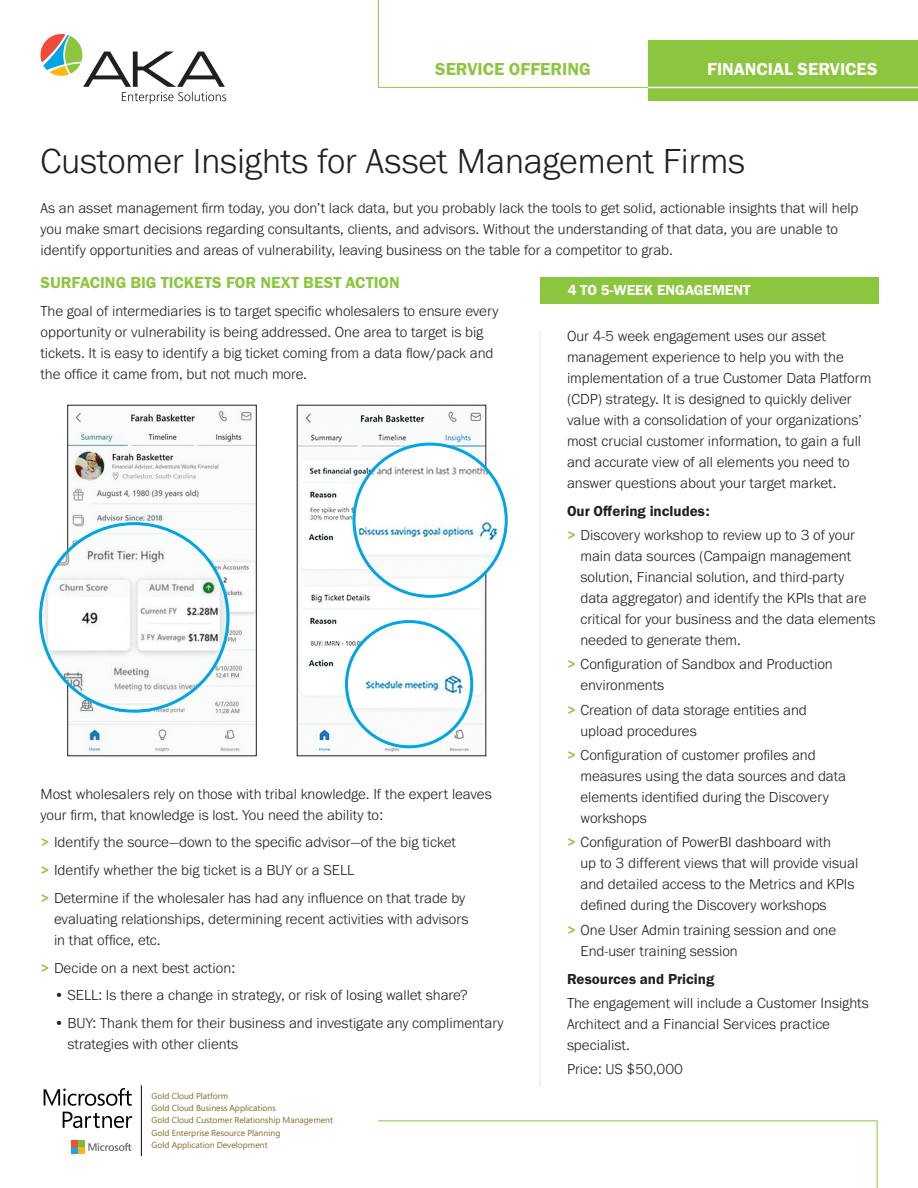
<style>
.page{position:relative;width:918px;height:1188px;background:#fff}
.page>*{position:absolute;margin:0;border:0;box-sizing:border-box;transform-origin:0 0}
.t1{font:300 36px "Franklin Gothic URW";color:#231f20}
.t2{font:18px "Franklin Gothic URW Dem";color:#fff}
.t3{font:18px "Franklin Gothic URW Dem";color:#8bc63e}
.t4{font:16.5px "Franklin Gothic URW Dem";color:#8bc63e}
.t5{font:300 15px/21px "Franklin Gothic URW";color:#231f20}
.t6{font:15px "Franklin Gothic URW Dem";color:#231f20}
.t7{font:15px "Franklin Gothic URW Dem";color:#fff}
.t8{font:8.7px/12.5px "Segoe Pro";color:#846b29}
.s1{font-weight:500;color:#8bc63e}
</style>
<div class="page">
<svg style="left:378px;top:0;width:270px;height:88px"></svg>
<svg style="left:40px;top:34px;width:186px;height:70px"></svg>
<div style="left:648px;top:40px;width:270px;height:61px;background:#8bc63e"></div>
<hr style="left:648px;top:87px;width:270px;height:1px;background:#fff">
<hr style="left:540px;top:331px;width:1px;height:756px;background:#e6e7e9">
<svg style="left:378px;top:1120px;width:500px;height:68px"></svg>
<svg style="left:44px;top:1088px;width:88px;height:18px"></svg>
<svg style="left:63px;top:1112px;width:69px;height:16px"></svg>
<svg style="left:72px;top:1141px;width:59px;height:12px"></svg>
<hr style="left:141px;top:1085px;width:1px;height:71px;background:#040503">
<img style="left:299px;top:411px;width:185px;height:342px">
<img style="left:70px;top:411px;width:184px;height:343px">
<img style="left:40px;top:524px;width:188px;height:187px;border-radius:94px">
<img style="left:354px;top:444px;width:152px;height:152px;border-radius:76px">
<div style="left:352px;top:443px;width:156px;height:155px;border:3px solid #00a5e3;border-radius:50%"></div>
<img style="left:346px;top:622px;width:126px;height:125px;border-radius:63px">
<div style="left:345px;top:620px;width:128px;height:128px;border:3px solid #00a5e3;border-radius:50%"></div>
<div style="left:540px;top:277px;width:338px;height:27px;background:#8bc63e"></div>
<p class="t3" style="left:435px;top:57px;width:157px">SERVICE OFFERING</p>
<p class="t2" style="left:707px;top:57px;width:172px">FINANCIAL SERVICES</p>
<h1 class="t1" style="left:40px;top:138px;width:706px">Customer Insights for Asset Management Firms</h1>
<p class="t5" style="left:40px;top:197px;width:820px">As an asset management firm today, you don’t lack data, but you probably lack the tools to get solid, actionable insights that will help you make smart decisions regarding consultants, clients, and advisors. Without the understanding of that data, you are unable to identify opportunities and areas of vulnerability, leaving business on the table for a competitor to grab.</p>
<p class="t4" style="left:40px;top:272px;width:361px">SURFACING BIG TICKETS FOR NEXT BEST ACTION</p>
<p class="t5" style="left:40px;top:300px;width:460px">The goal of intermediaries is to target specific wholesalers to ensure every opportunity or vulnerability is being addressed. One area to target is big tickets. It is easy to identify a big ticket coming from a data flow/pack and the office it came from, but not much more.</p>
<p class="t5" style="left:40px;top:783px;width:453px">Most wholesalers rely on those with tribal knowledge. If the expert leaves your firm, that knowledge is lost. You need the ability to:</p>
<p class="t5" style="left:40px;top:828px;width:426px;line-height:27.8px"><span class="s1">&gt;</span> Identify the source—down to the specific advisor—of the big ticket <span class="s1">&gt;</span> Identify whether the big ticket is a BUY or a SELL<br><span class="s1">&gt;</span> Determine if the wholesaler has had any influence on that trade by</p>
<p class="t5" style="left:54px;top:908px;width:416px">evaluating relationships, determining recent activities with advisors in that office, etc.</p>
<p class="t5" style="left:40px;top:957px;width:196px"><span class="s1">&gt;</span> Decide on a next best action:</p>
<p class="t5" style="left:54px;top:984px;width:415px">• SELL: Is there a change in strategy, or risk of losing wallet share?</p>
<p class="t5" style="left:68px;top:1012px;width:438px;text-indent:-14px">• BUY: Thank them for their business and investigate any complimentary strategies with other clients</p>
<p class="t8" style="left:152px;top:1089px;width:183px">Gold Cloud Platform<br>Gold Cloud Business Applications<br>Gold Cloud Customer Relationship Management Gold Enterprise Resource Planning<br>Gold Application Development</p>
<p class="t7" style="left:568px;top:281px;width:184px">4 TO 5-WEEK ENGAGEMENT</p>
<p class="t5" style="left:567px;top:325px;width:306px">Our 4-5 week engagement uses our asset management experience to help you with the implementation of a true Customer Data Platform (CDP) strategy. It is designed to quickly deliver value with a consolidation of your organizations’ most crucial customer information, to gain a full and accurate view of all elements you need to answer questions about your target market.</p>
<p class="t6" style="left:567px;top:501px;width:144px">Our Offering includes:</p>
<p class="t5" style="left:580px;top:524px;width:297px;text-indent:-14px"><span class="s1">&gt;</span> Discovery workshop to review up to 3 of your main data sources (Campaign management solution, Financial solution, and third-party data aggregator) and identify the KPIs that are critical for your business and the data elements needed to generate them.</p>
<p class="t5" style="left:580px;top:653px;width:254px;text-indent:-14px"><span class="s1">&gt;</span> Configuration of Sandbox and Production environments</p>
<p class="t5" style="left:580px;top:699px;width:228px;text-indent:-14px"><span class="s1">&gt;</span> Creation of data storage entities and upload procedures</p>
<p class="t5" style="left:580px;top:744px;width:267px;text-indent:-14px"><span class="s1">&gt;</span> Configuration of customer profiles and measures using the data sources and data elements identified during the Discovery workshops</p>
<p class="t5" style="left:580px;top:832px;width:279px;text-indent:-14px"><span class="s1">&gt;</span> Configuration of PowerBI dashboard with<br>up to 3 different views that will provide visual and detailed access to the Metrics and KPIs defined during the Discovery workshops</p>
<p class="t5" style="left:580px;top:919px;width:257px;text-indent:-14px"><span class="s1">&gt;</span> One User Admin training session and one<br>End-user training session</p>
<p class="t6" style="left:567px;top:969px;width:149px">Resources and Pricing</p>
<p class="t5" style="left:567px;top:992px;width:303px">The engagement will include a Customer Insights<br>Architect and a Financial Services practice specialist.</p>
<p class="t5" style="left:567px;top:1058px;width:118px">Price: US $50,000</p>
</div>
